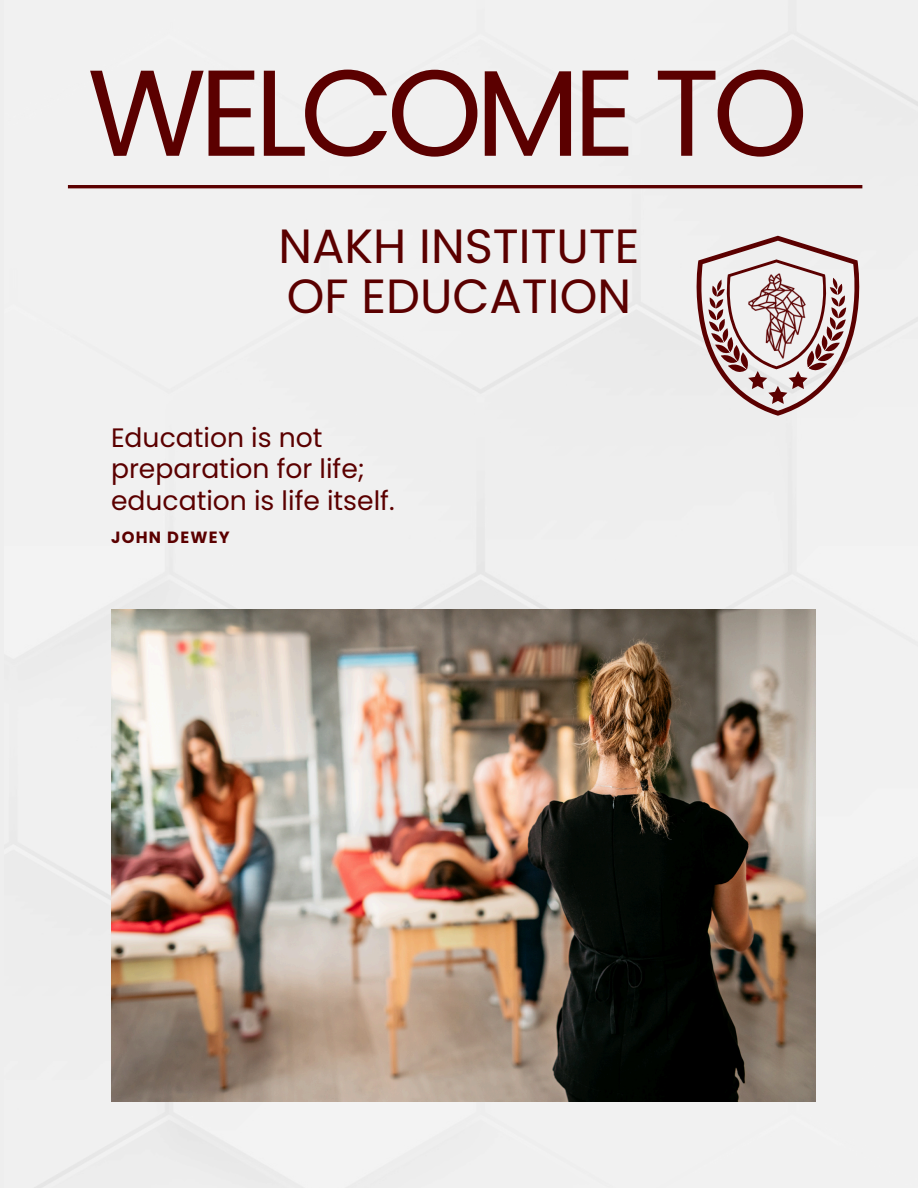
<style>
.page{position:relative;width:918px;height:1188px;background:#fff}
.page>*{position:absolute;margin:0;border:0;box-sizing:border-box;transform-origin:0 0}
.t1{font:122.1px "Poppins";letter-spacing:-.06em;color:#5b0000}
.t2{font:48px/50.7px "Poppins";color:#5b0000}
.t3{font:26.55px/31.5px "Poppins";color:#5b0000}
.t4{font:700 16.2px "Poppins";letter-spacing:.08em;color:#5b0000}
</style>
<div class="page">
<div style="left:4px;top:0;width:914px;height:1188px;background:#f0f0f0"></div>
<img style="left:111px;top:609px;width:704px;height:493px">
<hr style="left:68px;top:185px;width:794px;height:3px;background:#5b0000">
<svg style="left:693px;top:236px;width:169px;height:179px"></svg>
<img style="left:749px;top:273px;width:56px;height:86px">
<p class="t1" style="left:87px;top:28px;width:723px">WELCOME TO</p>
<h1 class="t2" style="left:278px;top:221px;width:363px">NAKH INSTITUTE<br>OF EDUCATION</h1>
<p class="t3" style="left:111px;top:422px;width:285px">Education is not preparation for life; education is life itself.</p>
<h2 class="t4" style="left:111px;top:526px;width:120px">JOHN DEWEY</h2>
</div>
